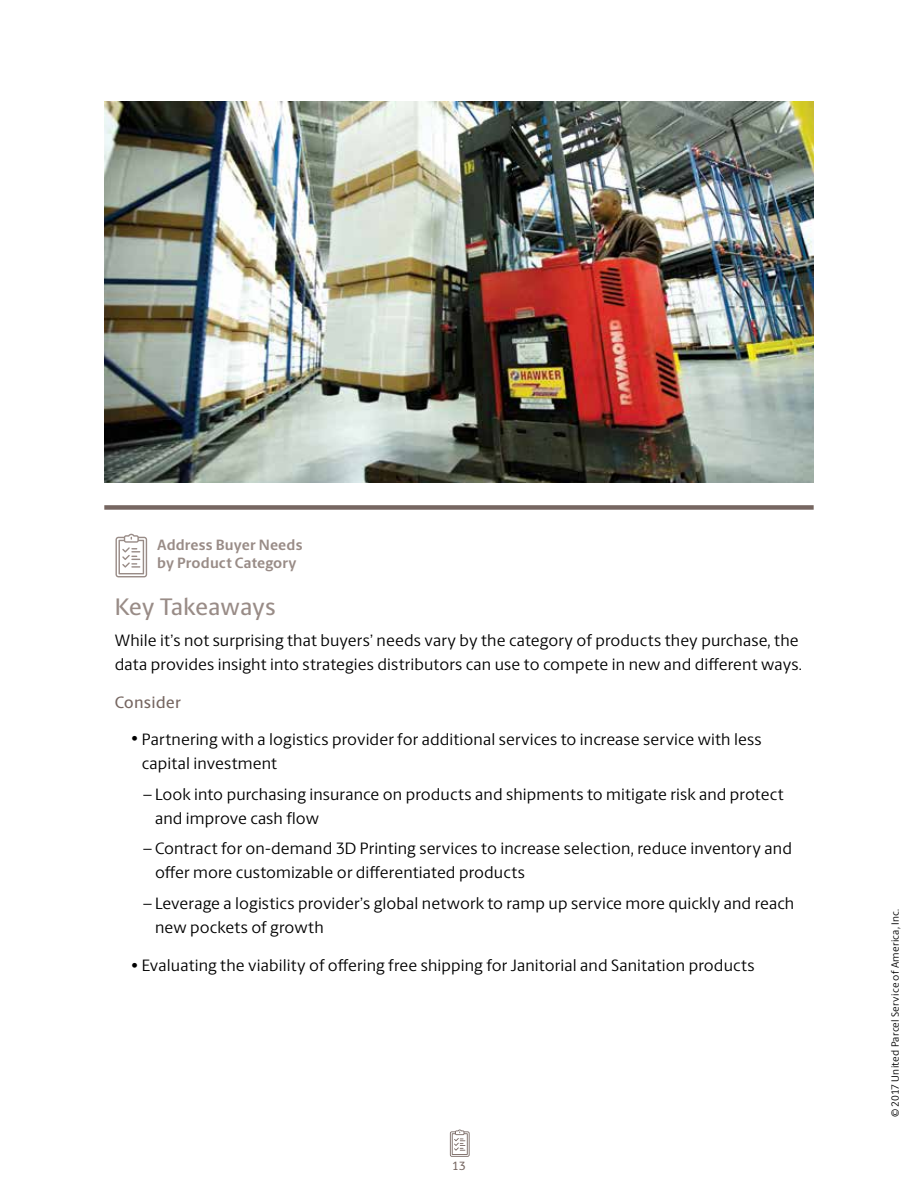
<style>
.page{position:relative;width:918px;height:1188px;background:#fff}
.page>*{position:absolute;margin:0;border:0;box-sizing:border-box;transform-origin:0 0}
.t1{font:500 24px "UPS Berlingske Sans";letter-spacing:-.01em;color:#998c87}
.t2{font:16.5px/24px "UPS Berlingske Sans";letter-spacing:.005em;color:#000}
.t3{font:500 16.5px "UPS Berlingske Sans";letter-spacing:.005em;color:#766661}
.t4{font:700 15px/18px "UPS Berlingske Sans";letter-spacing:.01em;color:#998c87}
.t5{font:500 12px "UPS Berlingske Sans";color:#766661}
.t6{font:10.5px "UPS Berlingske Sans";letter-spacing:.025em;color:#000}
.s1{font-weight:200;font-size:13.5px}
</style>
<div class="page">
<svg style="left:115px;top:534px;width:32px;height:43px"></svg>
<svg style="left:450px;top:1130px;width:20px;height:27px"></svg>
<div style="left:104px;top:505px;width:710px;height:5px;background:#766661"></div>
<img style="left:104px;top:101px;width:710px;height:382px">
<p class="t4" style="left:157px;top:536px;width:147px">Address Buyer Needs by Product Category</p>
<h1 class="t1" style="left:115px;top:587px;width:163px">Key Takeaways</h1>
<p class="t2" style="left:115px;top:628px;width:689px">While it’s not surprising that buyers’ needs vary by the category of products they purchase, the data provides insight into strategies distributors can use to compete in new and different ways.</p>
<p class="t3" style="left:115px;top:689px;width:68px">Consider</p>
<p class="t2" style="left:142px;top:727px;width:621px;text-indent:-11px"><span class="s1">•</span> Partnering with a logistics provider for additional services to increase service with less capital investment</p>
<p class="t2" style="left:155px;top:781px;width:630px;text-indent:-12px">– Look into purchasing insurance on products and shipments to mitigate risk and protect and improve cash flow</p>
<p class="t2" style="left:155px;top:836px;width:638px;text-indent:-12px">– Contract for on-demand 3D Printing services to increase selection, reduce inventory and offer more customizable or differentiated products</p>
<p class="t2" style="left:155px;top:891px;width:641px;text-indent:-12px">– Leverage a logistics provider’s global network to ramp up service more quickly and reach new pockets of growth</p>
<p class="t2" style="left:131px;top:953px;width:625px"><span class="s1">•</span> Evaluating the viability of offering free shipping for Janitorial and Sanitation products</p>
<p class="t5" style="left:452px;top:1156px;width:15px">13</p>
<p class="t6" style="left:888px;top:1117px;width:210px;rotate:-90deg">© 2017 United Parcel Service of America, Inc.</p>
</div>
